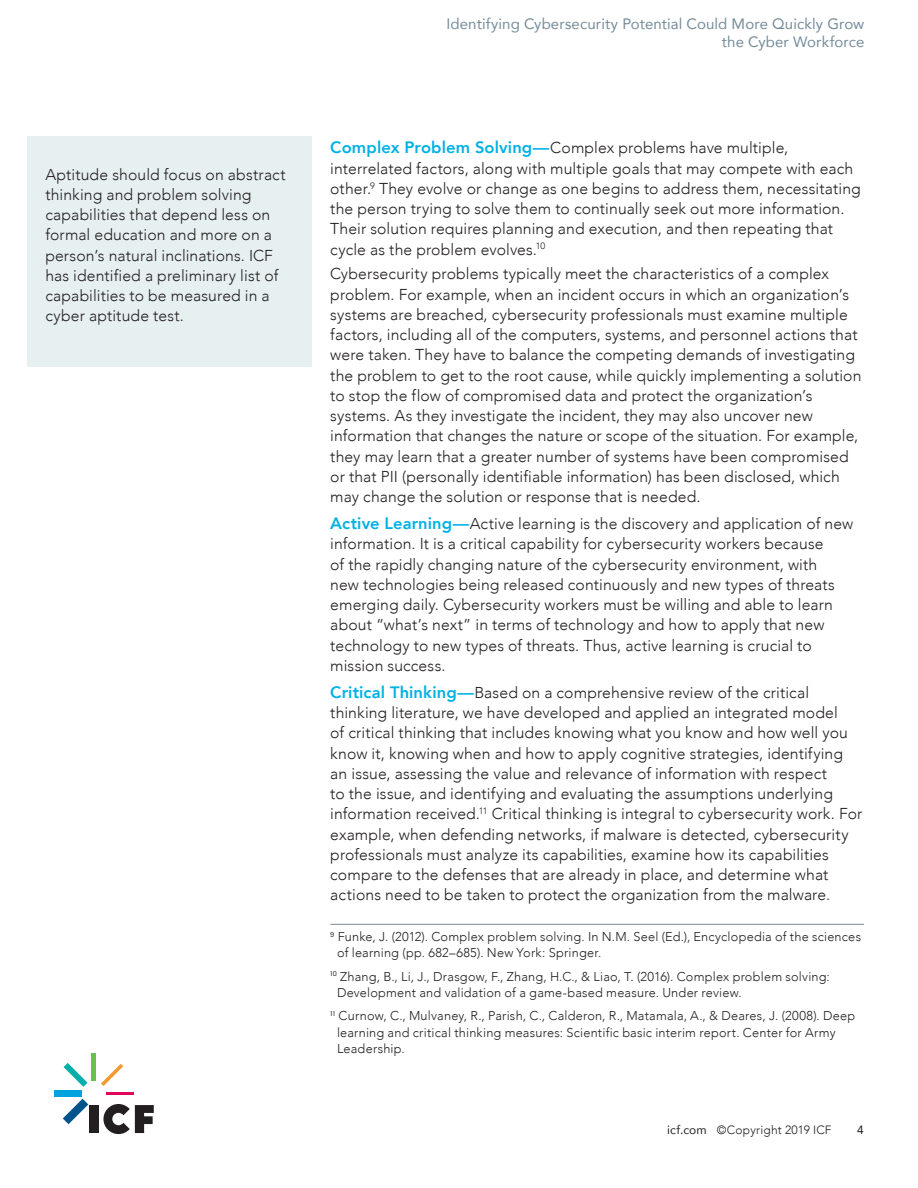
<style>
.page{position:relative;width:918px;height:1188px;background:#fff}
.page>*{position:absolute;margin:0;border:0;box-sizing:border-box;transform-origin:0 0}
.body_paragraph_heade{font:300 15.75px/20.2px "Avenir";letter-spacing:.005em;color:#231f20}
.sidebar_paragraph{font:300 15.75px/20.2px "Avenir";letter-spacing:.005em;color:#231f20}
.t1{font:15px/18px "Avenir";letter-spacing:.005em;color:#758c99;text-align:right}
.footnote{font:300 12.75px/16.5px "Avenir";letter-spacing:.015em;color:#231f20}
.t2{font:300 12px "Avenir";letter-spacing:.015em;color:#231f20}
.t3{font:12px "Avenir";color:#231f20}
.s1{font-weight:800;font-size:16.5px;color:#00b1e5}
.s2{font-weight:400}
</style>
<div class="page">
<div style="left:27px;top:137px;width:284px;height:230px;background:#e7f0f1"></div>
<hr style="left:330px;top:924px;width:534px;height:1px;background:#758c99">
<svg style="left:63px;top:1099px;width:25px;height:25px"></svg>
<div style="left:54px;top:1090px;width:28px;height:7px;background:#00a2e0"></div>
<svg style="left:64px;top:1063px;width:24px;height:24px"></svg>
<div style="left:91px;top:1053px;width:5px;height:28px;background:#69c14c"></div>
<svg style="left:101px;top:1064px;width:22px;height:22px"></svg>
<hr style="left:106px;top:1092px;width:28px;height:2px;background:#e1085a">
<div style="left:89px;top:1105px;width:9px;height:28px;background:#231f20"></div>
<svg style="left:103px;top:1104px;width:51px;height:30px"></svg>
<p class="sidebar_paragraph" style="left:45px;top:164px;width:242px">Aptitude should focus on abstract thinking and problem solving capabilities that depend less on formal education and more on a person’s natural inclinations. ICF has identified a preliminary list of capabilities to be measured in a cyber aptitude test.</p>
<p class="t1" style="left:446px;top:15px;width:419px">Identifying Cybersecurity Potential Could More Quickly Grow the Cyber Workforce</p>
<p class="body_paragraph_heade" style="left:330px;top:138px;width:532px"><span class="s1">Complex Problem Solving—</span>Complex problems have multiple, interrelated factors, along with multiple goals that may compete with each other.<sup>9</sup> They evolve or change as one begins to address them, necessitating the person trying to solve them to continually seek out more information.<br>Their solution requires planning and execution, and then repeating that cycle as the problem evolves.<sup>10</sup></p>
<p class="body_paragraph_heade" style="left:330px;top:264px;width:533px">Cybersecurity problems typically meet the characteristics of a complex problem. For example, when an incident occurs in which an organization’s systems are breached, cybersecurity professionals must examine multiple factors, including all of the computers, systems, and personnel actions that were taken. They have to balance the competing demands of investigating the problem to get to the root cause, while quickly implementing a solution to stop the flow of compromised data and protect the organization’s systems. As they investigate the incident, they may also uncover new information that changes the nature or scope of the situation. For example, they may learn that a greater number of systems have been compromised or that PII (personally identifiable information) has been disclosed, which may change the solution or response that is needed.</p>
<p class="body_paragraph_heade" style="left:330px;top:514px;width:525px"><span class="s1">Active Learning—</span>Active learning is the discovery and application of new information. It is a critical capability for cybersecurity workers because<br>of the rapidly changing nature of the cybersecurity environment, with<br>new technologies being released continuously and new types of threats emerging daily. Cybersecurity workers must be willing and able to learn about “what’s next” in terms of technology and how to apply that new technology to new types of threats. Thus, active learning is crucial to mission success.</p>
<p class="body_paragraph_heade" style="left:330px;top:682px;width:534px"><span class="s1">Critical Thinking—</span>Based on a comprehensive review of the critical thinking literature, we have developed and applied an integrated model<br>of critical thinking that includes knowing what you know and how well you know it, knowing when and how to apply cognitive strategies, identifying an issue, assessing the value and relevance of information with respect<br>to the issue, and identifying and evaluating the assumptions underlying information received.<sup>11</sup> Critical thinking is integral to cybersecurity work. For example, when defending networks, if malware is detected, cybersecurity professionals must analyze its capabilities, examine how its capabilities compare to the defenses that are already in place, and determine what actions need to be taken to protect the organization from the malware.</p>
<p class="footnote" style="left:337px;top:928px;width:526px;text-indent:-7px"><sup>9</sup> Funke, J. (2012). Complex problem solving. In N.M. Seel (Ed.), Encyclopedia of the sciences of learning (pp. 682–685). New York: Springer.</p>
<p class="footnote" style="left:337px;top:968px;width:494px;text-indent:-7px"><sup>10</sup> Zhang, B., Li, J., Drasgow, F., Zhang, H.C., &amp; Liao, T. (2016). Complex problem solving:<br>Development and validation of a game-based measure. Under review.</p>
<p class="footnote" style="left:337px;top:1008px;width:520px;text-indent:-7px"><sup>11</sup> Curnow, C., Mulvaney, R., Parish, C., Calderon, R., Matamala, A., &amp; Deares, J. (2008). Deep learning and critical thinking measures: Scientific basic interim report. Center for Army<br>Leadership.</p>
<p class="t2" style="left:667px;top:1123px;width:166px"><span class="s2">icf.com</span> ©Copyright 2019 ICF</p>
<p class="t3" style="left:857px;top:1120px;width:8px">4</p>
</div>
